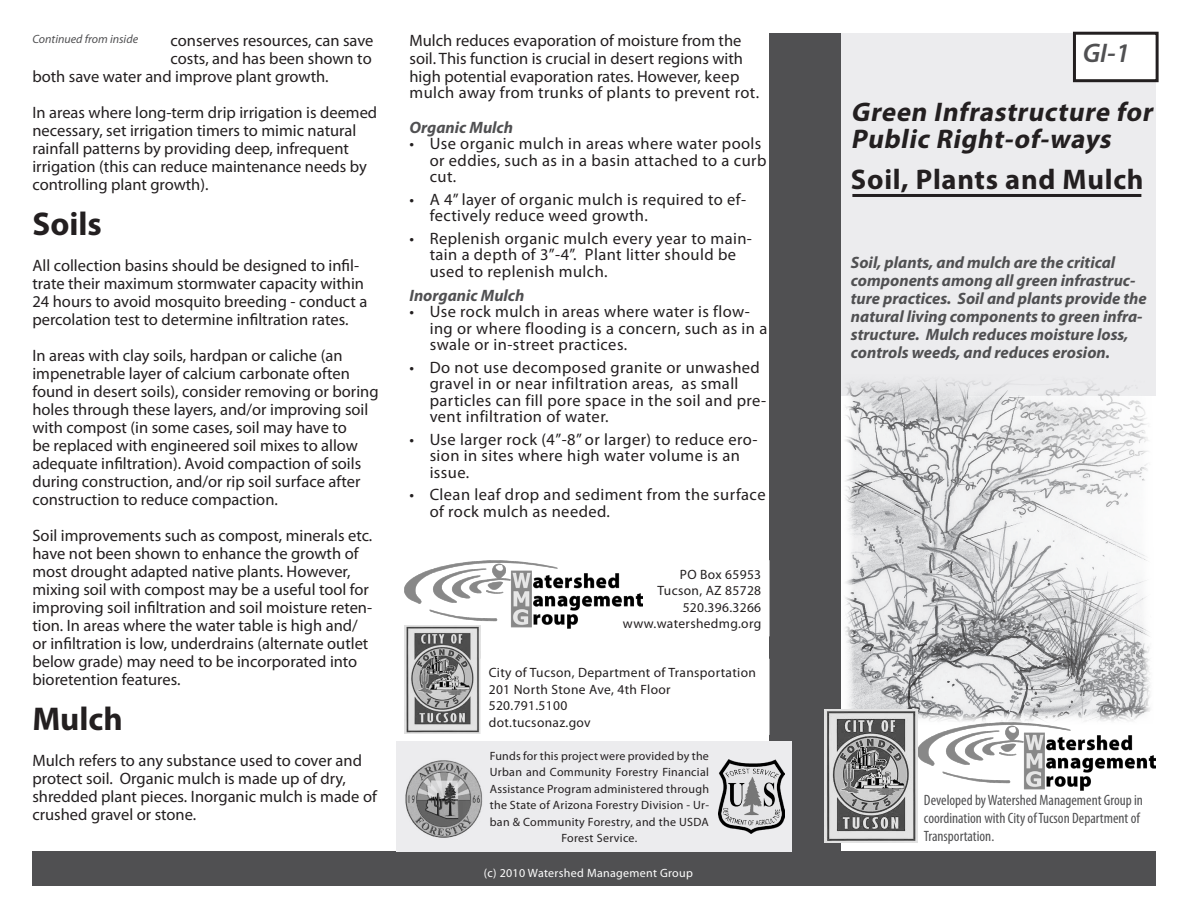
<style>
.page{position:relative;width:1188px;height:918px;background:#fff}
.page>*{position:absolute;margin:0;border:0;box-sizing:border-box;transform-origin:0 0}
.Document_Title{font:700 33px "Myriad Pro";color:#231f20}
.Head_2{font:700 28.5px "Myriad Pro";letter-spacing:.025em;color:#231f20}
.Head_2-2{font:italic 700 27px/27px "Myriad Pro";color:#231f20}
.Document_Title-2{font:italic 600 27px "Myriad Pro";color:#505052}
.Bullet{font:16.5px/18px "Myriad Pro";color:#231f20}
.Bullet-2{font:16.5px/16.5px "Myriad Pro";letter-spacing:.025em;color:#231f20}
.t1{font:italic 700 16.5px/18px "Myriad Pro";color:#505052}
.t2{font:condensed 15px/18px "Myriad Pro";color:#505052}
.Address{font:13.5px "Myriad Pro";letter-spacing:.025em;color:#231f20}
.Body{font:12px/16.5px "Myriad Pro";letter-spacing:.025em;color:#231f20;text-align:center}
.Body_-white{font:12px "Myriad Pro";letter-spacing:.025em;color:#fff}
.t3{font:italic 12px "Myriad Pro";color:#505052}
</style>
<div class="page">
<div style="left:841px;top:33px;width:315px;height:363px;background:#ececee"></div>
<div style="left:770px;top:33px;width:71px;height:818px;background:#505052"></div>
<div style="left:32px;top:851px;width:1124px;height:35px;background:#505052"></div>
<div style="left:396px;top:741px;width:396px;height:110px;background:#ececee"></div>
<img style="left:845px;top:380px;width:305px;height:342px">
<img style="left:918px;top:722px;width:238px;height:69px">
<img style="left:825px;top:709px;width:93px;height:133px">
<div style="left:1074px;top:33px;width:83px;height:48px;background:#fff"></div>
<div style="left:1073px;top:32px;width:86px;height:50px;border:3px solid #231f20"></div>
<img style="left:719px;top:760px;width:66px;height:74px">
<img style="left:405px;top:760px;width:78px;height:78px">
<img style="left:405px;top:560px;width:238px;height:69px">
<img style="left:405px;top:626px;width:76px;height:107px">
<hr style="left:852px;top:194px;width:289px;height:3px;background:#231f20">
<p class="t3" style="left:32px;top:32px;width:107px">Continued from inside</p>
<p class="Bullet" style="left:171px;top:31px;width:204px">conserves resources, can save</p>
<p class="Bullet" style="left:171px;top:49px;width:203px">costs, and has been shown to</p>
<p class="Bullet" style="left:32px;top:67px;width:298px">both save water and improve plant growth.</p>
<p class="Bullet" style="left:32px;top:103px;width:346px">In areas where long-term drip irrigation is deemed necessary, set irrigation timers to mimic natural rainfall patterns by providing deep, infrequent irrigation (this can reduce maintenance needs by controlling plant growth).</p>
<p class="Document_Title" style="left:32px;top:202px;width:71px">Soils</p>
<p class="Bullet" style="left:32px;top:256px;width:337px">All collection basins should be designed to infil&shy;trate their maximum stormwater capacity within 24 hours to avoid mosquito breeding - conduct a percolation test to determine infiltration rates.</p>
<p class="Bullet" style="left:32px;top:346px;width:348px">In areas with clay soils, hardpan or caliche (an impenetrable layer of calcium carbonate often found in desert soils), consider removing or boring holes through these layers, and/or improving soil with compost (in some cases, soil may have to<br>be replaced with engineered soil mixes to allow adequate infiltration). Avoid compaction of soils during construction, and/or rip soil surface after construction to reduce compaction.</p>
<p class="Bullet" style="left:32px;top:526px;width:341px">Soil improvements such as compost, minerals etc. have not been shown to enhance the growth of most drought adapted native plants. However, mixing soil with compost may be a useful tool for improving soil infiltration and soil moisture reten&shy;tion. In areas where the water table is high and/ or infiltration is low, underdrains (alternate outlet below grade) may need to be incorporated into bioretention features.</p>
<p class="Document_Title" style="left:32px;top:697px;width:92px">Mulch</p>
<p class="Bullet" style="left:32px;top:751px;width:346px">Mulch refers to any substance used to cover and protect soil. Organic mulch is made up of dry, shredded plant pieces. Inorganic mulch is made of crushed gravel or stone.</p>
<p class="Bullet" style="left:410px;top:31px;width:335px;text-align:justify">Mulch reduces evaporation of moisture from the soil. This function is crucial in desert regions with high potential evaporation rates. However, keep</p>
<p class="Bullet-2" style="left:410px;top:84px;width:351px">mulch away from trunks of plants to prevent rot.</p>
<p class="t1" style="left:410px;top:118px;width:105px">Organic Mulch</p>
<p class="Bullet-2" style="left:430px;top:135px;width:338px;text-indent:-20px">• Use organic mulch in areas where water pools or eddies, such as in a basin attached to a curb cut.</p>
<p class="Bullet-2" style="left:430px;top:191px;width:318px;text-indent:-20px">• A 4” layer of organic mulch is required to ef&shy;fectively reduce weed growth.</p>
<p class="Bullet-2" style="left:430px;top:230px;width:324px;text-indent:-20px">• Replenish organic mulch every year to main&shy;tain a depth of 3”-4”. Plant litter should be used to replenish mulch.</p>
<p class="t1" style="left:410px;top:286px;width:116px">Inorganic Mulch</p>
<p class="Bullet-2" style="left:430px;top:303px;width:339px;text-indent:-20px">• Use rock mulch in areas where water is flow&shy;ing or where flooding is a concern, such as in a swale or in-street practices.</p>
<p class="Bullet-2" style="left:430px;top:359px;width:338px;text-indent:-20px">• Do not use decomposed granite or unwashed gravel in or near infiltration areas, as small particles can fill pore space in the soil and pre&shy;vent infiltration of water.</p>
<p class="Bullet-2" style="left:430px;top:431px;width:329px;text-indent:-20px">• Use larger rock (4”-8” or larger) to reduce ero&shy;sion in sites where high water volume is an issue.</p>
<p class="Bullet-2" style="left:430px;top:486px;width:337px;text-indent:-20px">• Clean leaf drop and sediment from the surface of rock mulch as needed.</p>
<p class="Address" style="left:680px;top:566px;width:83px">PO Box 65953</p>
<p class="Address" style="left:657px;top:582px;width:105px">Tucson, AZ 85728</p>
<p class="Address" style="left:683px;top:599px;width:80px">520.396.3266</p>
<p class="Address" style="left:623px;top:615px;width:140px">www.watershedmg.org</p>
<p class="Address" style="left:489px;top:664px;width:269px">City of Tucson, Department of Transportation</p>
<p class="Address" style="left:489px;top:681px;width:183px">201 North Stone Ave, 4th Floor</p>
<p class="Address" style="left:489px;top:697px;width:80px">520.791.5100</p>
<p class="Address" style="left:489px;top:714px;width:103px">dot.tucsonaz.gov</p>
<p class="Body" style="left:490px;top:747px;width:221px">Funds for this project were provided by the Urban and Community Forestry Financial Assistance Program administered through the State of Arizona Forestry Division - Ur&shy;ban &amp; Community Forestry, and the USDA Forest Service.</p>
<p class="Body_-white" style="left:484px;top:866px;width:211px">(c) 2010 Watershed Management Group</p>
<p class="Document_Title-2" style="left:1083px;top:35px;width:49px">GI-1</p>
<p class="Head_2-2" style="left:851px;top:98px;width:309px">Green Infrastructure for<br>Public Right-of-ways</p>
<p class="Head_2" style="left:851px;top:160px;width:294px">Soil, Plants and Mulch</p>
<p class="t1" style="left:851px;top:253px;width:297px">Soil, plants, and mulch are the critical components among all green infrastruc&shy;ture practices. Soil and plants provide the natural living components to green infra&shy;structure. Mulch reduces moisture loss, controls weeds, and reduces erosion.</p>
<p class="t2" style="left:924px;top:791px;width:220px">Developed by Watershed Management Group in coordination with City of Tucson Department of<br>Transportation.</p>
</div>
